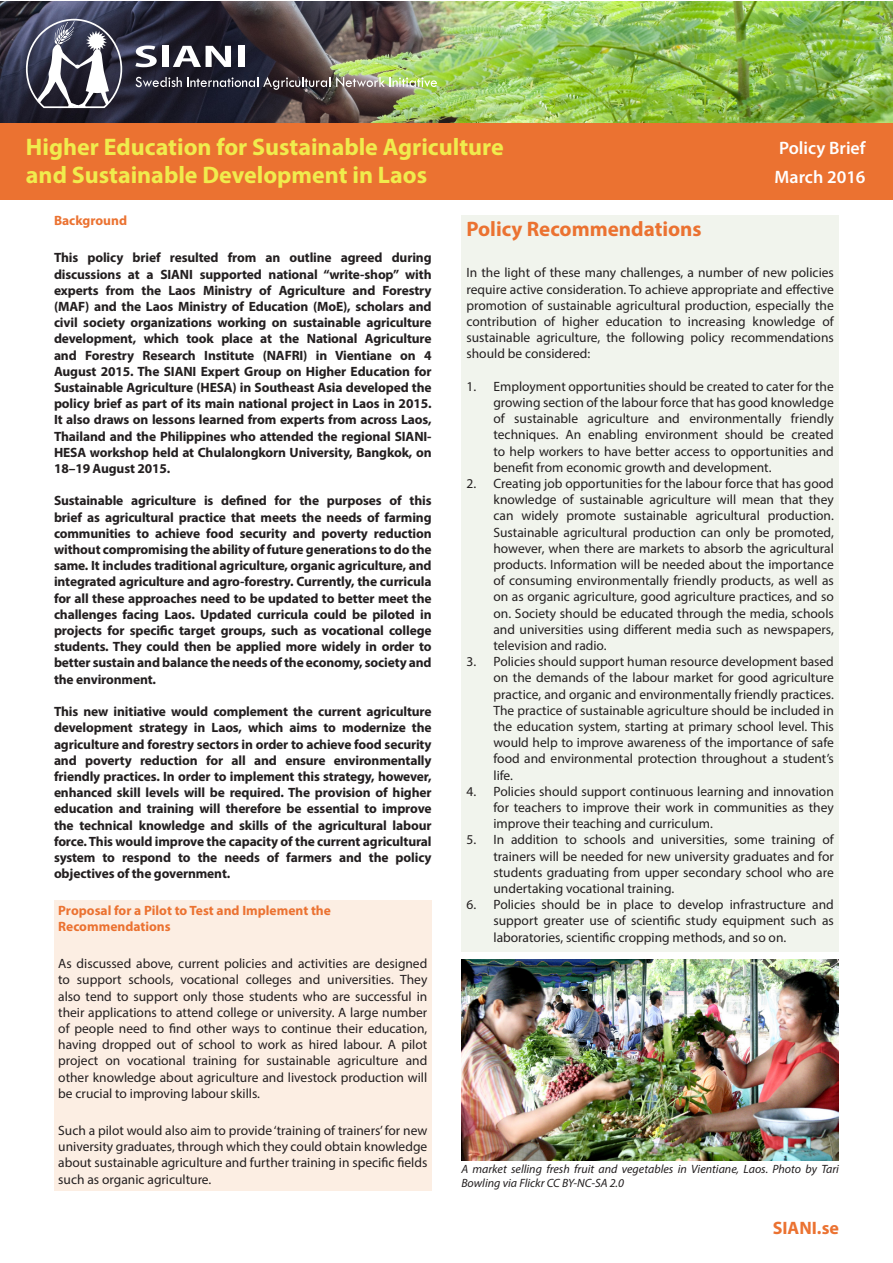
<style>
.page{position:relative;width:893px;height:1263px;background:#fff}
.page>*{position:absolute;margin:0;border:0;box-sizing:border-box;transform-origin:0 0}
.t1{font:700 24px/28.8px "Myriad Pro";color:#f0ec4d}
.t2{font:700 21px "Myriad Pro";color:#eb7231}
.t3{font:600 18px/28.8px "Myriad Pro";color:#fff}
.t4{font:700 18px "Myriad Pro";color:#eb7231}
.t5{font:13.5px/16.2px "Myriad Pro";color:#231f20;text-align:justify}
.t6{font:700 13.5px/16.2px "Myriad Pro";letter-spacing:-.01em;color:#231f20;text-align:justify}
.t7{font:700 13.5px/16.2px "Myriad Pro";color:#eb7231}
.t8{font:italic 12px/13.5px "Myriad Pro";color:#231f20}
</style>
<div class="page">
<img style="left:0;top:1px;width:892px;height:122px">
<div style="left:0;top:123px;width:892px;height:77px;background:#eb7231"></div>
<img style="left:26px;top:17px;width:444px;height:95px">
<div style="left:461px;top:215px;width:378px;height:736px;background:#f1f4ed"></div>
<div style="left:54px;top:900px;width:378px;height:291px;background:#fceee3"></div>
<img style="left:461px;top:959px;width:378px;height:201px">
<h1 class="t1" style="left:26px;top:131px;width:479px">Higher Education for Sustainable Agriculture and Sustainable Development in Laos</h1>
<h3 class="t3" style="left:775px;top:133px;width:93px">Policy Brief<br>March 2016</h3>
<p class="t7" style="left:54px;top:212px;width:75px">Background</p>
<p class="t6" style="left:54px;top:249px;width:379px">This policy brief resulted from an outline agreed during discussions at a SIANI supported national “write-shop” with experts from the Laos Ministry of Agriculture and Forestry (MAF) and the Laos Ministry of Education (MoE), scholars and civil society organizations working on sustainable agriculture development, which took place at the National Agriculture and Forestry Research Institute (NAFRI) in Vientiane on 4<br>August 2015. The SIANI Expert Group on Higher Education for Sustainable Agriculture (HESA) in Southeast Asia developed the policy brief as part of its main national project in Laos in 2015.<br>It also draws on lessons learned from experts from across Laos, Thailand and the Philippines who attended the regional SIANI-HESA workshop held at Chulalongkorn University, Bangkok, on 18–19 August 2015.</p>
<p class="t6" style="left:54px;top:492px;width:379px">Sustainable agriculture is defined for the purposes of this brief as agricultural practice that meets the needs of farming communities to achieve food security and poverty reduction without compromising the ability of future generations to do the same. It includes traditional agriculture, organic agriculture, and integrated agriculture and agro-forestry. Currently, the curricula for all these approaches need to be updated to better meet the challenges facing Laos. Updated curricula could be piloted in projects for specific target groups, such as vocational college students. They could then be applied more widely in order to better sustain and balance the needs of the economy, society and the environment.</p>
<p class="t6" style="left:54px;top:703px;width:379px">This new initiative would complement the current agriculture development strategy in Laos, which aims to modernize the agriculture and forestry sectors in order to achieve food security and poverty reduction for all and ensure environmentally friendly practices. In order to implement this strategy, however, enhanced skill levels will be required. The provision of higher education and training will therefore be essential to improve the technical knowledge and skills of the agricultural labour force. This would improve the capacity of the current agricultural system to respond to the needs of farmers and the policy objectives of the government.</p>
<h2 class="t2" style="left:466px;top:215px;width:237px">Policy Recommendations</h2>
<p class="t5" style="left:466px;top:264px;width:369px">In the light of these many challenges, a number of new policies require active consideration. To achieve appropriate and effective promotion of sustainable agricultural production, especially the contribution of higher education to increasing knowledge of sustainable agriculture, the following policy recommendations should be considered:</p>
<p class="t5" style="left:493px;top:378px;width:342px;text-indent:-27px">1. Employment opportunities should be created to cater for the growing section of the labour force that has good knowledge of sustainable agriculture and environmentally friendly techniques. An enabling environment should be created to help workers to have better access to opportunities and benefit from economic growth and development.</p>
<p class="t5" style="left:493px;top:475px;width:342px;text-indent:-27px">2. Creating job opportunities for the labour force that has good knowledge of sustainable agriculture will mean that they can widely promote sustainable agricultural production.<br>Sustainable agricultural production can only be promoted, however, when there are markets to absorb the agricultural products. Information will be needed about the importance of consuming environmentally friendly products, as well as on as organic agriculture, good agriculture practices, and so on. Society should be educated through the media, schools and universities using different media such as newspapers, television and radio.</p>
<p class="t5" style="left:493px;top:653px;width:342px;text-indent:-27px">3. Policies should support human resource development based on the demands of the labour market for good agriculture practice, and organic and environmentally friendly practices.<br>The practice of sustainable agriculture should be included in the education system, starting at primary school level. This would help to improve awareness of the importance of safe food and environmental protection throughout a student’s life.</p>
<p class="t5" style="left:493px;top:783px;width:342px;text-indent:-27px">4. Policies should support continuous learning and innovation for teachers to improve their work in communities as they improve their teaching and curriculum.</p>
<p class="t5" style="left:493px;top:831px;width:342px;text-indent:-27px">5. In addition to schools and universities, some training of trainers will be needed for new university graduates and for students graduating from upper secondary school who are undertaking vocational training.</p>
<p class="t5" style="left:493px;top:896px;width:342px;text-indent:-27px">6. Policies should be in place to develop infrastructure and support greater use of scientific study equipment such as laboratories, scientific cropping methods, and so on.</p>
<p class="t7" style="left:58px;top:902px;width:274px">Proposal for a Pilot to Test and Implement the<br>Recommendations</p>
<p class="t5" style="left:58px;top:955px;width:371px">As discussed above, current policies and activities are designed to support schools, vocational colleges and universities. They also tend to support only those students who are successful in their applications to attend college or university. A large number of people need to find other ways to continue their education, having dropped out of school to work as hired labour. A pilot project on vocational training for sustainable agriculture and other knowledge about agriculture and livestock production will be crucial to improving labour skills.</p>
<p class="t5" style="left:58px;top:1122px;width:371px">Such a pilot would also aim to provide ‘training of trainers’ for new university graduates, through which they could obtain knowledge about sustainable agriculture and further training in specific fields such as organic agriculture.</p>
<p class="t8" style="left:461px;top:1162px;width:379px">A market selling fresh fruit and vegetables in Vientiane, Laos. Photo by Tari<br>Bowling via Flickr CC BY-NC-SA 2.0</p>
<h3 class="t4" style="left:773px;top:1216px;width:68px">SIANI.se</h3>
</div>
